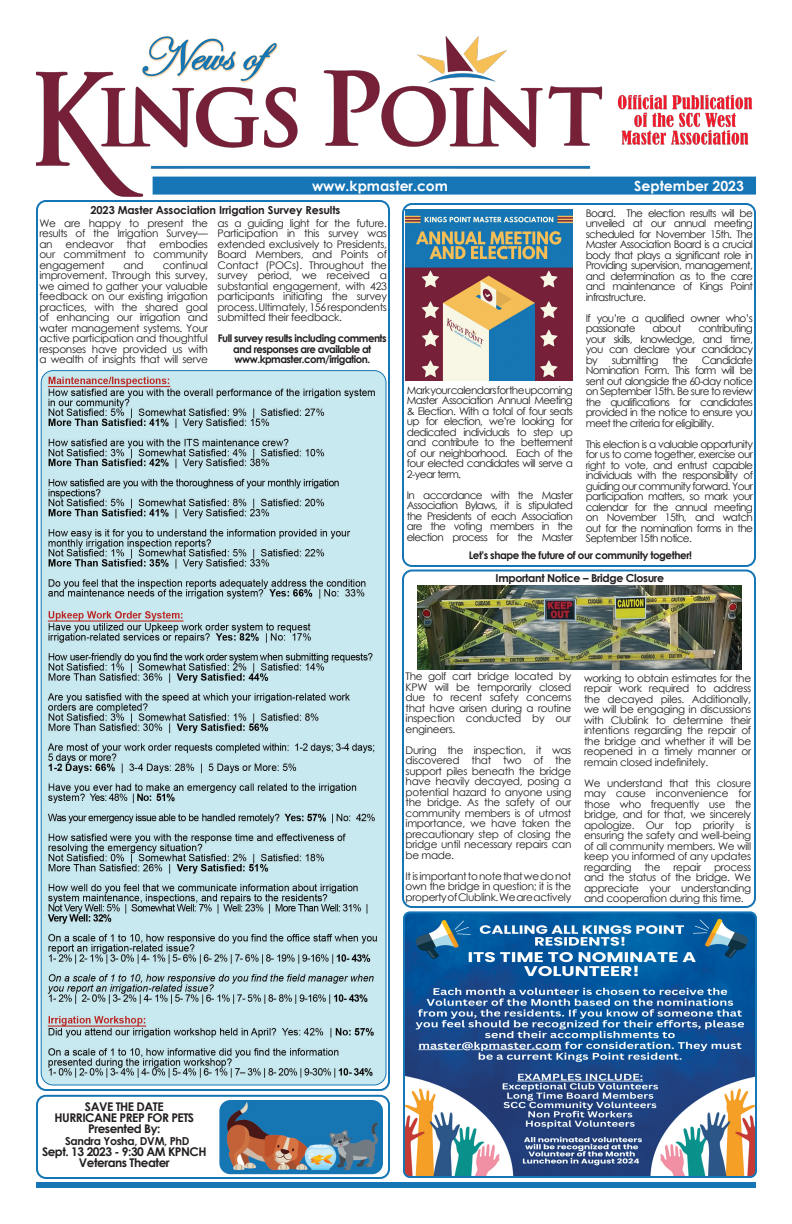
<style>
.page{position:relative;width:792px;height:1224px;background:#fff}
.page>*{position:absolute;margin:0;border:0;box-sizing:border-box;transform-origin:0 0}
.t1{font:700 14px "Century Gothic";color:#fff}
.t2{font:700 12px/11px "Century Gothic";letter-spacing:-.04em;color:#231f20;text-align:center}
.t3{font:700 11px "Century Gothic";letter-spacing:-.03em;color:#231f20}
.t4{font:700 11px "Century Gothic";letter-spacing:-.01em;color:#231f20}
.t5{font:10.5px/10.5px "Century Gothic";letter-spacing:-.03em;color:#231f20;text-align:justify}
.t6{font:700 10.5px/10.5px "Century Gothic";letter-spacing:-.05em;color:#231f20;text-align:center}
.t7{font:10.5px/10.5px "Century Gothic";letter-spacing:-.06em;color:#231f20}
</style>
<div class="page">
<div style="left:36px;top:200px;width:354px;height:891px;border:2px solid #1675b4;border-radius:9px"></div>
<div style="left:36px;top:1182px;width:720px;height:6px;background:#1675b4"></div>
<img style="left:36px;top:36px;width:720px;height:161px">
<img style="left:406px;top:914px;width:348px;height:261px">
<div style="left:403px;top:911px;width:354px;height:267px;border:2px solid #1675b4;border-radius:6px"></div>
<img style="left:41px;top:371px;width:345px;height:713px">
<div style="left:402px;top:570px;width:354px;height:338px;border:2px solid #1675b4;border-radius:9px"></div>
<img style="left:418px;top:586px;width:324px;height:83px">
<div style="left:402px;top:203px;width:354px;height:364px;border:2px solid #1675b4;border-radius:9px"></div>
<img style="left:406px;top:209px;width:167px;height:172px">
<div style="left:36px;top:1095px;width:354px;height:84px;border:2px solid #1675b4;border-radius:9px"></div>
<img style="left:220px;top:1101px;width:162px;height:72px">
<div style="left:217px;top:1098px;width:168px;height:78px;border:2px solid #fff;border-radius:12px"></div>
<p class="t1" style="left:312px;top:175px;width:138px">www.kpmaster.com</p>
<p class="t1" style="left:634px;top:175px;width:111px">September 2023</p>
<p class="t4" style="left:91px;top:202px;width:251px">2023 Master Association Irrigation Survey Results</p>
<p class="t5" style="left:39px;top:218px;width:170px">We are happy to present the results of the Irrigation Survey— an endeavor that embodies our commitment to community engagement</p>
<p class="t5" style="left:218px;top:218px;width:171px">as a guiding light for the future.</p>
<p class="t5" style="left:218px;top:228px;width:171px">Participation in this survey was extended exclusively to Presidents, Board Members, and Points of Contact (POCs). Throughout the survey period, we received a substantial engagement, with 423 participants initiating the survey process. Ultimately, 156 respondents submitted their feedback.</p>
<p class="t6" style="left:218px;top:333px;width:170px">Full survey results including comments and responses are available at</p>
<p class="t6" style="left:234px;top:354px;width:137px">www.kpmaster.com/irrigation.</p>
<p class="t5" style="left:39px;top:260px;width:170px;text-indent:123px">continual improvement. Through this survey, we aimed to gather your valuable feedback on our existing irrigation practices, with the shared goal of enhancing our irrigation and water management systems. Your active participation and thoughtful responses have provided us with a wealth of insights that will serve</p>
<p class="t5" style="left:124px;top:260px;width:22px">and</p>
<p class="t5" style="left:586px;top:208px;width:169px">Board. The election results will be unveiled at our annual meeting scheduled for November 15th. The Master Association Board is a crucial body that plays a significant role in Providing supervision, management, and determination as to the care and maintenance of Kings Point infrastructure.</p>
<p class="t7" style="left:586px;top:313px;width:169px">If you’re a qualified owner who’s passionate</p>
<p class="t5" style="left:586px;top:323px;width:169px;text-indent:113px">contributing your skills, knowledge, and time, you can declare your candidacy by</p>
<p class="t5" style="left:653px;top:323px;width:30px">about</p>
<p class="t5" style="left:586px;top:355px;width:169px;text-indent:116px">Candidate Nomination Form. This form will be sent out alongside the 60-day notice on September 15th. Be sure to review the qualifications for candidates provided in the notice to ensure you meet the criteria for eligibility.</p>
<p class="t5" style="left:586px;top:439px;width:169px">This election is a valuable opportunity for us to come together, exercise our right to vote, and entrust capable individuals with the responsibility of guiding our community forward. Your participation matters, so mark your calendar for the annual meeting on November 15th, and watch out for the nomination forms in the September 15th notice.</p>
<p class="t6" style="left:469px;top:549px;width:225px">Let's shape the future of our community together!</p>
<p class="t7" style="left:612px;top:355px;width:48px">submitting</p>
<p class="t5" style="left:672px;top:355px;width:17px">the</p>
<p class="t5" style="left:407px;top:385px;width:168px">Mark your calendars for the upcoming Master Association Annual Meeting &amp; Election. With a total of four seats up for election, we’re looking for dedicated individuals to step up and contribute to the betterment of our neighborhood. Each of the four elected candidates will serve a 2-year term.</p>
<p class="t5" style="left:407px;top:490px;width:168px">In accordance with the Master Association Bylaws, it is stipulated the Presidents of each Association are the voting members in the election process for the Master</p>
<p class="t3" style="left:496px;top:569px;width:170px">Important Notice – Bridge Closure</p>
<p class="t5" style="left:406px;top:671px;width:167px">The golf cart bridge located by KPW will be temporarily closed due to recent safety concerns that have arisen during a routine inspection conducted by our engineers.</p>
<p class="t5" style="left:406px;top:745px;width:167px">During the inspection, it was discovered that two of the support piles beneath the bridge have heavily decayed, posing a potential hazard to anyone using the bridge. As the safety of our community members is of utmost importance, we have taken the precautionary step of closing the bridge until necessary repairs can be made.</p>
<p class="t5" style="left:406px;top:871px;width:167px">It is important to note that we do not own the bridge in question; it is the property of Clublink. We are actively</p>
<p class="t5" style="left:584px;top:673px;width:169px">working to obtain estimates for the repair work required to address the decayed piles. Additionally, we will be engaging in discussions with Clublink to determine their intentions regarding the repair of the bridge and whether it will be reopened in a timely manner or remain closed indefinitely.</p>
<p class="t5" style="left:584px;top:778px;width:169px">We understand that this closure may cause inconvenience for those who frequently use the bridge, and for that, we sincerely apologize. Our top priority is ensuring the safety and well-being of all community members. We will keep you informed of any updates regarding the repair process and the status of the bridge. We appreciate your understanding and cooperation during this time.</p>
<p class="t2" style="left:85px;top:1100px;width:80px">SAVE THE DATE</p>
<p class="t2" style="left:55px;top:1111px;width:141px">HURRICANE PREP FOR PETS</p>
<p class="t2" style="left:88px;top:1122px;width:74px">Presented By:</p>
<p class="t3" style="left:65px;top:1132px;width:126px">Sandra Yosha, DVM, PhD</p>
<p class="t2" style="left:42px;top:1145px;width:166px">Sept. 13 2023 - 9:30 AM KPNCH<br>Veterans Theater</p>
</div>
